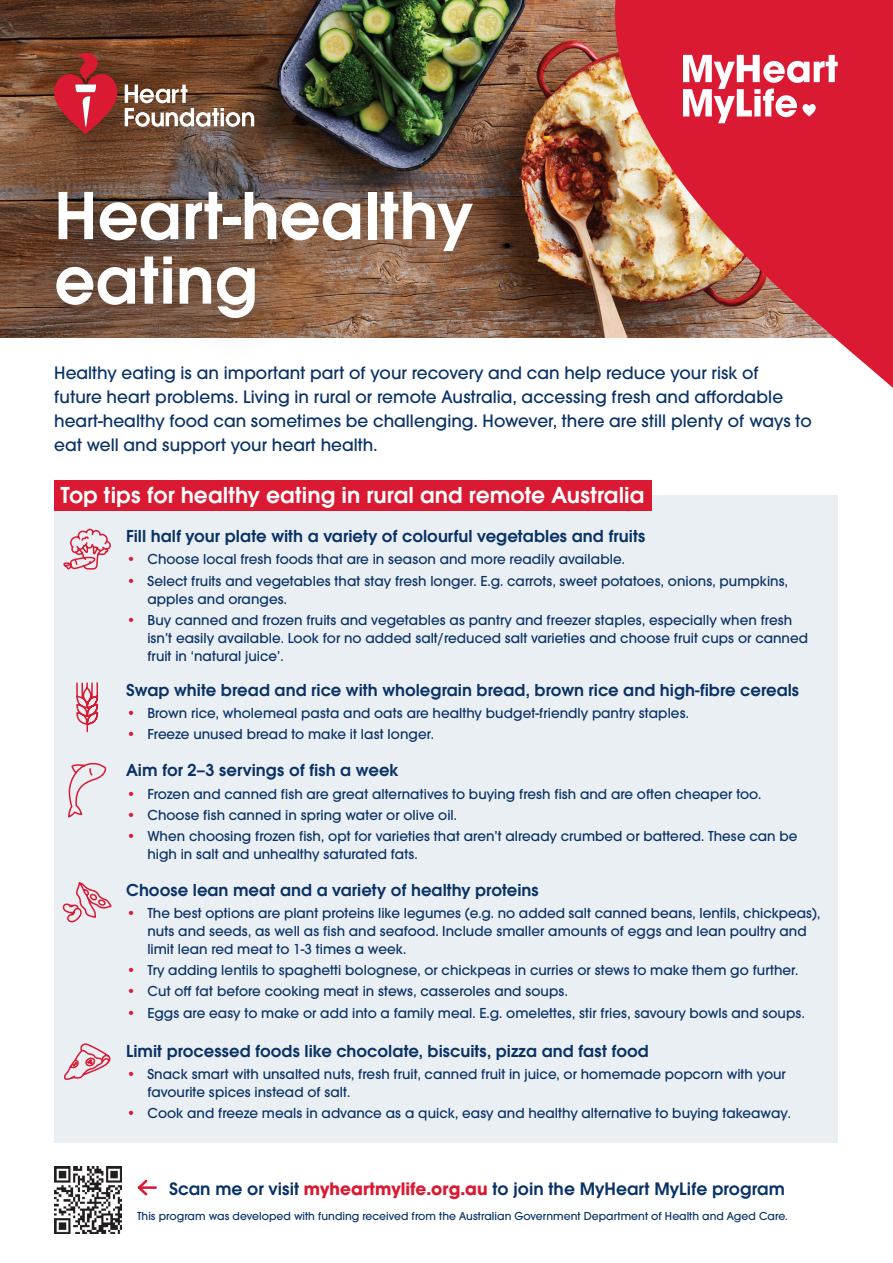
<style>
.page{position:relative;width:893px;height:1263px;background:#fff}
.page>*{position:absolute;margin:0;border:0;box-sizing:border-box;transform-origin:0 0}
.t1{font:600 70.5px/64.5px "Avalon";color:#fff}
.t2{font:600 24px "Avalon";color:#fff}
.t3{font:500 18.75px/24px "Avalon";color:#093266}
.t4{font:600 18.75px "Avalon";color:#093266}
.t5{font:600 18px "Avalon";color:#093266}
.t6{font:500 15px/18px "Avalon";color:#093266}
.t7{font:500 12px "Avalon";color:#093266}
.s1{color:#da1a32}
.s2{font-weight:700;color:#da1a32}
</style>
<div class="page">
<img style="left:0;top:0;width:615px;height:337px">
<div style="left:54px;top:495px;width:784px;height:648px;background:#eaeff3"></div>
<div style="left:13px;top:13px;width:281px;height:159px;background:#000;opacity:.5"></div>
<svg style="left:125px;top:85px;width:129px;height:42px"></svg>
<svg style="left:54px;top:53px;width:64px;height:81px;background:#a83537"></svg>
<div style="left:11px;top:147px;width:504px;height:216px;background:#000;opacity:.4"></div>
<svg style="left:63px;top:528px;width:48px;height:42px"></svg>
<svg style="left:76px;top:682px;width:23px;height:51px"></svg>
<svg style="left:68px;top:762px;width:39px;height:56px"></svg>
<svg style="left:63px;top:1043px;width:48px;height:37px"></svg>
<svg style="left:63px;top:882px;width:49px;height:41px"></svg>
<img style="left:615px;top:0;width:278px;height:388px">
<svg style="left:683px;top:55px;width:155px;height:68px"></svg>
<img style="left:54px;top:1166px;width:68px;height:68px">
<hr style="left:139px;top:1186px;width:17px;height:3px;background:#da1a32">
<svg style="left:137px;top:1179px;width:13px;height:17px"></svg>
<div style="left:54px;top:480px;width:597px;height:30px;background:#da1a32"></div>
<h1 class="t1" style="left:54px;top:183px;width:420px">Heart-healthy eating</h1>
<p class="t3" style="left:54px;top:361px;width:759px">Healthy eating is an important part of your recovery and can help reduce your risk of<br>future heart problems. Living in rural or remote Australia, accessing fresh and affordable heart-healthy food can sometimes be challenging. However, there are still plenty of ways to eat well and support your heart health.</p>
<h2 class="t2" style="left:60px;top:480px;width:586px">Top tips for healthy eating in rural and remote Australia</h2>
<p class="t5" style="left:126px;top:526px;width:521px">Fill half your plate with a variety of colourful vegetables and fruits</p>
<p class="t6" style="left:126px;top:550px;width:500px"><span class="s1">•</span> Choose local fresh foods that are in season and more readily available.</p>
<p class="t6" style="left:147px;top:572px;width:642px;text-indent:-21px"><span class="s1">•</span> Select fruits and vegetables that stay fresh longer. E.g. carrots, sweet potatoes, onions, pumpkins, apples and oranges.</p>
<p class="t6" style="left:147px;top:611px;width:662px;text-indent:-21px"><span class="s1">•</span> Buy canned and frozen fruits and vegetables as pantry and freezer staples, especially when fresh isn’t easily available. Look for no added salt/reduced salt varieties and choose fruit cups or canned fruit in ‘natural juice’.</p>
<p class="t5" style="left:126px;top:679px;width:675px">Swap white bread and rice with wholegrain bread, brown rice and high-fibre cereals</p>
<p class="t6" style="left:126px;top:704px;width:564px"><span class="s1">•</span> Brown rice, wholemeal pasta and oats are healthy budget-friendly pantry staples.</p>
<p class="t6" style="left:126px;top:725px;width:309px"><span class="s1">•</span> Freeze unused bread to make it last longer.</p>
<p class="t5" style="left:126px;top:760px;width:274px">Aim for 2–3 servings of fish a week</p>
<p class="t6" style="left:126px;top:785px;width:637px"><span class="s1">•</span> Frozen and canned fish are great alternatives to buying fresh fish and are often cheaper too.</p>
<p class="t6" style="left:126px;top:806px;width:333px"><span class="s1">•</span> Choose fish canned in spring water or olive oil.</p>
<p class="t6" style="left:147px;top:827px;width:651px;text-indent:-21px"><span class="s1">•</span> When choosing frozen fish, opt for varieties that aren’t already crumbed or battered. These can be high in salt and unhealthy saturated fats.</p>
<p class="t5" style="left:126px;top:879px;width:414px">Choose lean meat and a variety of healthy proteins</p>
<p class="t6" style="left:147px;top:904px;width:674px;text-indent:-21px"><span class="s1">•</span> The best options are plant proteins like legumes (e.g. no added salt canned beans, lentils, chickpeas), nuts and seeds, as well as fish and seafood. Include smaller amounts of eggs and lean poultry and limit lean red meat to 1-3 times a week.</p>
<p class="t6" style="left:126px;top:961px;width:674px"><span class="s1">•</span> Try adding lentils to spaghetti bolognese, or chickpeas in curries or stews to make them go further.</p>
<p class="t6" style="left:126px;top:982px;width:443px"><span class="s1">•</span> Cut off fat before cooking meat in stews, casseroles and soups.</p>
<p class="t6" style="left:126px;top:1004px;width:680px"><span class="s1">•</span> Eggs are easy to make or add into a family meal. E.g. omelettes, stir fries, savoury bowls and soups.</p>
<p class="t5" style="left:126px;top:1040px;width:524px">Limit processed foods like chocolate, biscuits, pizza and fast food</p>
<p class="t6" style="left:147px;top:1065px;width:640px;text-indent:-21px"><span class="s1">•</span> Snack smart with unsalted nuts, fresh fruit, canned fruit in juice, or homemade popcorn with your favourite spices instead of salt.</p>
<p class="t6" style="left:126px;top:1104px;width:666px"><span class="s1">•</span> Cook and freeze meals in advance as a quick, easy and healthy alternative to buying takeaway.</p>
<p class="t4" style="left:169px;top:1178px;width:617px">Scan me or visit <span class="s2">myheartmylife.org.au</span> to join the MyHeart MyLife program</p>
<p class="t7" style="left:137px;top:1209px;width:652px">This program was developed with funding received from the Australian Government Department of Health and Aged Care.</p>
</div>
